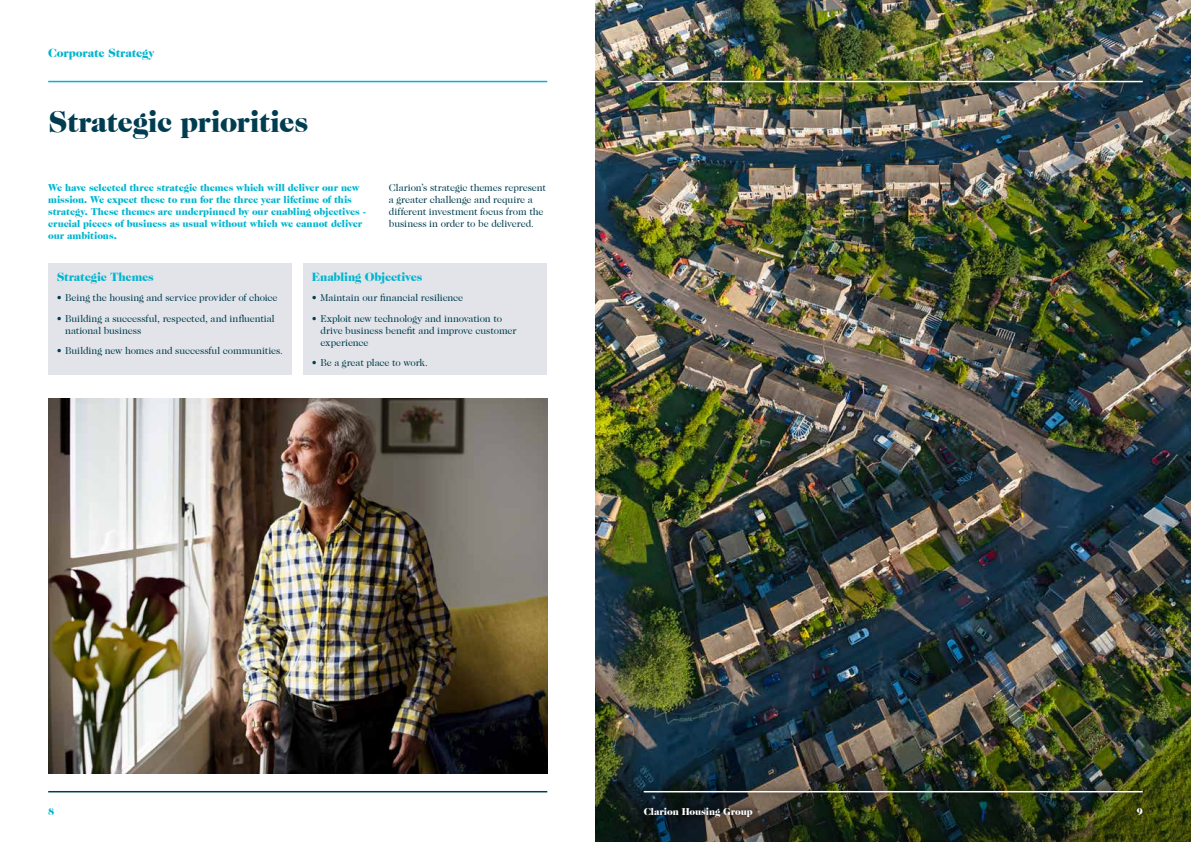
<style>
.page{position:relative;width:1191px;height:842px;background:#fff}
.page>*{position:absolute;margin:0;border:0;box-sizing:border-box;transform-origin:0 0}
.t1{font:900 30px "Caslon 224 Std";letter-spacing:-.02em;color:#003d50}
.t2{font:900 12px "Caslon 224 Std";letter-spacing:-.015em;color:#00b5cf}
.t3{font:10px/12px "Caslon 224 Std";letter-spacing:-.01em;color:#003d50}
.t4{font:900 10px/12px "Caslon 224 Std";letter-spacing:-.01em;color:#00b5cf}
.t5{font:900 10px "Caslon 224 Std";letter-spacing:-.01em;color:#fff}
</style>
<div class="page">
<img style="left:595px;top:0;width:596px;height:705px">
<img style="left:595px;top:705px;width:596px;height:137px">
<hr style="left:48px;top:791px;width:499px;height:1px;background:#003d50">
<hr style="left:48px;top:81px;width:499px;height:1px;background:#00b5cf">
<div style="left:638px;top:74px;width:510px;height:15px;background:#000;opacity:.75"></div>
<hr style="left:643px;top:81px;width:499px;height:1px;background:#fff">
<div style="left:1131px;top:802px;width:17px;height:18px;background:#000;opacity:.75"></div>
<div style="left:638px;top:784px;width:510px;height:15px;background:#000;opacity:.75"></div>
<hr style="left:643px;top:791px;width:499px;height:1px;background:#fff">
<div style="left:638px;top:801px;width:120px;height:22px;background:#000;opacity:.75"></div>
<img style="left:48px;top:399px;width:499px;height:375px">
<div style="left:48px;top:263px;width:244px;height:112px;background:#e2e4e9"></div>
<div style="left:303px;top:263px;width:244px;height:112px;background:#e2e4e9"></div>
<p class="t2" style="left:48px;top:46px;width:108px">Corporate Strategy</p>
<h1 class="t1" style="left:48px;top:105px;width:261px">Strategic priorities</h1>
<p class="t4" style="left:48px;top:181px;width:319px">We have selected three strategic themes which will deliver our new mission. We expect these to run for the three year lifetime of this strategy. These themes are underpinned by our enabling objectives - crucial pieces of business as usual without which we cannot deliver our ambitions.</p>
<p class="t3" style="left:389px;top:181px;width:159px">Clarion’s strategic themes represent a greater challenge and require a different investment focus from the business in order to be delivered.</p>
<p class="t2" style="left:57px;top:269px;width:99px">Strategic Themes</p>
<p class="t3" style="left:57px;top:292px;width:222px">• Being the housing and service provider of choice</p>
<p class="t3" style="left:65px;top:312px;width:211px;text-indent:-8px">• Building a successful, respected, and influential national business</p>
<p class="t3" style="left:57px;top:345px;width:228px">• Building new homes and successful communities.</p>
<p class="t2" style="left:312px;top:269px;width:112px">Enabling Objectives</p>
<p class="t3" style="left:312px;top:292px;width:153px">• Maintain our financial resilience</p>
<p class="t3" style="left:320px;top:312px;width:197px;text-indent:-8px">• Exploit new technology and innovation to drive business benefit and improve customer experience</p>
<p class="t3" style="left:312px;top:357px;width:117px">• Be a great place to work.</p>
<p class="t4" style="left:48px;top:805px;width:8px">8</p>
<p class="t5" style="left:643px;top:805px;width:111px">Clarion Housing Group</p>
<p class="t5" style="left:1136px;top:805px;width:8px">9</p>
</div>
